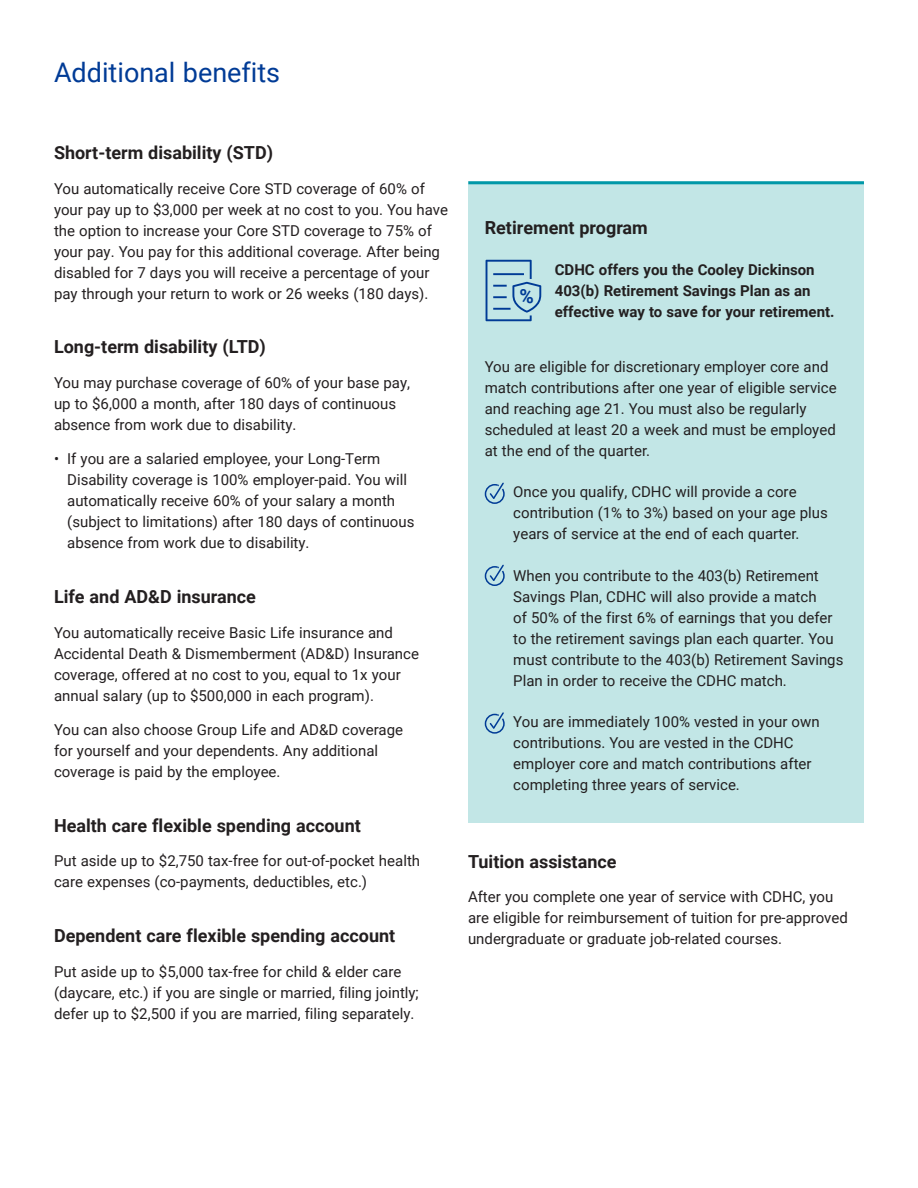
<style>
.page{position:relative;width:918px;height:1188px;background:#fff}
.page>*{position:absolute;margin:0;border:0;box-sizing:border-box;transform-origin:0 0}
.Subhead{font:27px "Roboto";color:#003b96}
.t1{font:700 19.5px "Roboto";color:#003b96}
.Subhead-2{font:700 18px "Roboto";color:#231f20}
.Subhead-3{font:15px/21px "Roboto";color:#231f20}
.Subhead-4{font:700 15px/21px "Roboto";color:#231f20}
</style>
<div class="page">
<div style="left:468px;top:181px;width:396px;height:642px;background:#c2e6e6"></div>
<hr style="left:468px;top:181px;width:396px;height:3px;background:#0098a8">
<svg style="left:486px;top:260px;width:55px;height:61px"></svg>
<svg style="left:484px;top:482px;width:21px;height:22px"></svg>
<svg style="left:484px;top:564px;width:21px;height:22px"></svg>
<svg style="left:484px;top:712px;width:21px;height:22px"></svg>
<p class="Subhead" style="left:54px;top:54px;width:228px">Additional benefits</p>
<p class="Subhead-2" style="left:54px;top:140px;width:221px">Short-term disability (STD)</p>
<p class="Subhead-3" style="left:54px;top:177px;width:396px">You automatically receive Core STD coverage of 60% of your pay up to $3,000 per week at no cost to you. You have the option to increase your Core STD coverage to 75% of your pay. You pay for this additional coverage. After being disabled for 7 days you will receive a percentage of your pay through your return to work or 26 weeks (180 days).</p>
<p class="Subhead-2" style="left:54px;top:334px;width:213px">Long-term disability (LTD)</p>
<p class="Subhead-3" style="left:54px;top:371px;width:358px">You may purchase coverage of 60% of your base pay, up to $6,000 a month, after 180 days of continuous absence from work due to disability.</p>
<p class="Subhead-3" style="left:67px;top:448px;width:349px;text-indent:-13px">• If you are a salaried employee, your Long-Term Disability coverage is 100% employer-paid. You will automatically receive 60% of your salary a month (subject to limitations) after 180 days of continuous absence from work due to disability.</p>
<p class="Subhead-2" style="left:54px;top:584px;width:204px">Life and AD&amp;D insurance</p>
<p class="Subhead-3" style="left:54px;top:621px;width:367px">You automatically receive Basic Life insurance and Accidental Death &amp; Dismemberment (AD&amp;D) Insurance coverage, offered at no cost to you, equal to 1x your annual salary (up to $500,000 in each program).</p>
<p class="Subhead-3" style="left:54px;top:719px;width:351px">You can also choose Group Life and AD&amp;D coverage for yourself and your dependents. Any additional coverage is paid by the employee.</p>
<p class="Subhead-2" style="left:54px;top:813px;width:308px">Health care flexible spending account</p>
<p class="Subhead-3" style="left:54px;top:850px;width:368px">Put aside up to $2,750 tax-free for out-of-pocket health care expenses (co-payments, deductibles, etc.)</p>
<p class="Subhead-2" style="left:54px;top:923px;width:343px">Dependent care flexible spending account</p>
<p class="Subhead-3" style="left:54px;top:960px;width:366px">Put aside up to $5,000 tax-free for child &amp; elder care (daycare, etc.) if you are single or married, filing jointly; defer up to $2,500 if you are married, filing separately.</p>
<p class="Subhead-2" style="left:485px;top:215px;width:165px">Retirement program</p>
<p class="Subhead-4" style="left:555px;top:259px;width:281px">CDHC offers you the Cooley Dickinson<br>403(b) Retirement Savings Plan as an effective way to save for your retirement.</p>
<h2 class="t1" style="left:520px;top:282px;width:16px">%</h2>
<p class="Subhead-3" style="left:485px;top:356px;width:353px">You are eligible for discretionary employer core and match contributions after one year of eligible service and reaching age 21. You must also be regularly scheduled at least 20 a week and must be employed at the end of the quarter.</p>
<p class="Subhead-3" style="left:513px;top:481px;width:316px">Once you qualify, CDHC will provide a core contribution (1% to 3%) based on your age plus years of service at the end of each quarter.</p>
<p class="Subhead-3" style="left:513px;top:564px;width:332px">When you contribute to the 403(b) Retirement Savings Plan, CDHC will also provide a match<br>of 50% of the first 6% of earnings that you defer to the retirement savings plan each quarter. You must contribute to the 403(b) Retirement Savings Plan in order to receive the CDHC match.</p>
<p class="Subhead-3" style="left:513px;top:710px;width:308px">You are immediately 100% vested in your own contributions. You are vested in the CDHC employer core and match contributions after completing three years of service.</p>
<p class="Subhead-2" style="left:468px;top:849px;width:150px">Tuition assistance</p>
<p class="Subhead-3" style="left:468px;top:886px;width:381px">After you complete one year of service with CDHC, you are eligible for reimbursement of tuition for pre-approved undergraduate or graduate job-related courses.</p>
</div>
